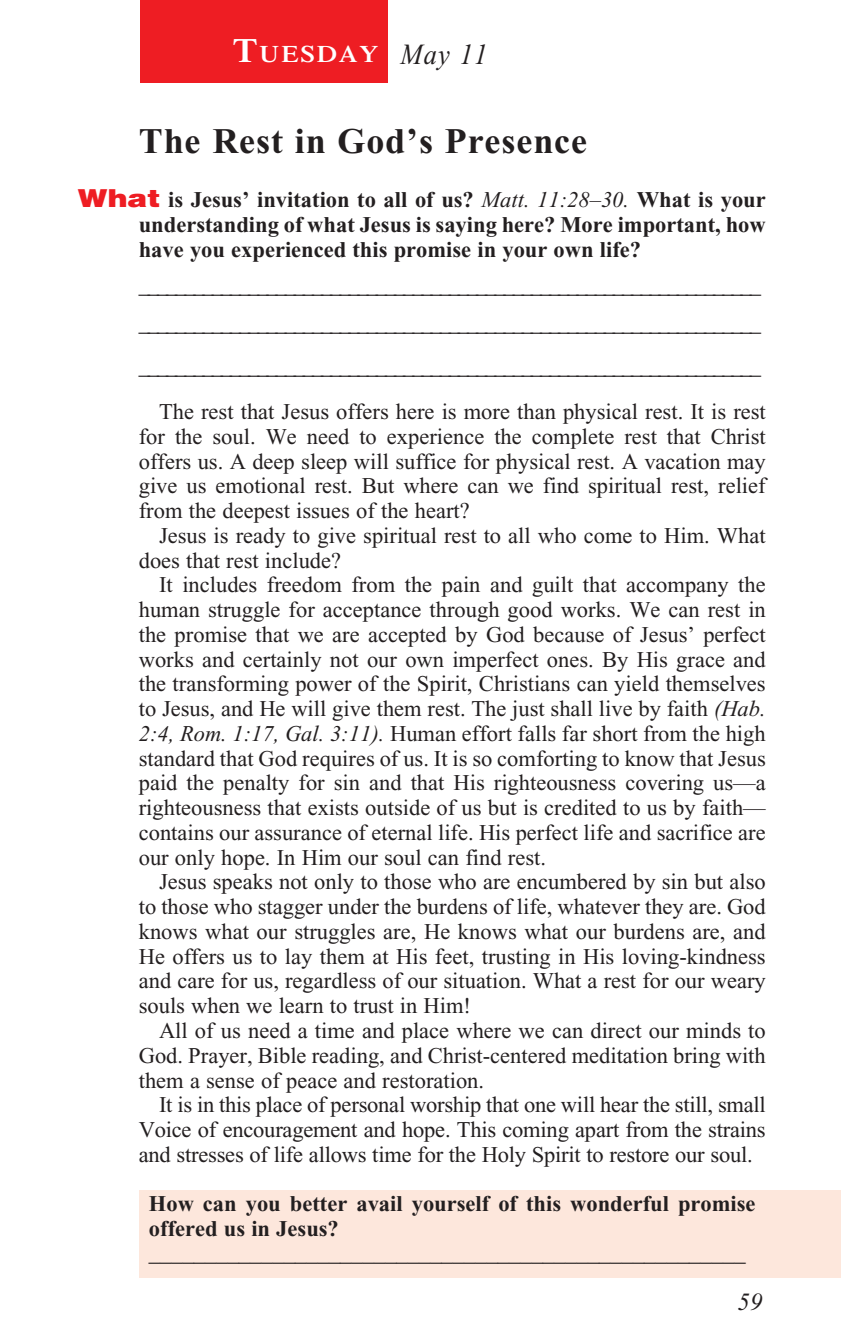
<style>
.page{position:relative;width:841px;height:1337px;background:#fff}
.page>*{position:absolute;margin:0;border:0;box-sizing:border-box;transform-origin:0 0}
._01-Daily_head{font:700 36px "Times New Roman";letter-spacing:.025em;color:#231f20}
._00-Month-Day{font:italic 29.25px "Times New Roman";color:#231f20;scale:.9 1}
.t1{font:italic 24.75px "Times New Roman";color:#231f20}
.t2{font:600 23.62px "Times";letter-spacing:.07em;color:#fff;scale:1.1 1}
._4-Body_Copy{font:22.5px/24.8px "Times New Roman";color:#231f20;text-align:justify}
.Ruled_lines_w_text{font:italic 22.5px "Times New Roman";color:#231f20}
._6-question{font:700 22.5px/24.8px "Times New Roman";color:#231f20;text-align:justify}
.x-screened_box-text{font:700 22.5px/24.8px "Times New Roman";color:#231f20}
.s1{font-size:33.75px}
.s2{font-family:"Helvetica";font-weight:900;font-size:24.75px;color:#ee1d23}
.s3{font-weight:400;font-style:italic}
.s4{font-style:italic}
</style>
<div class="page">
<div style="left:140px;top:1190px;width:700px;height:87px;background:#fde7dc"></div>
<div style="left:140px;top:0;width:247px;height:82px;background:#ee1d23"></div>
<p class="t2" style="left:232px;top:40px;width:134px"><span class="s1">T</span>UESDAY</p>
<p class="_00-Month-Day" style="left:400px;top:39px;width:98px">May 11</p>
<p class="_01-Daily_head" style="left:139px;top:121px;width:450px">The Rest in God’s Presence</p>
<p class="_6-question" style="left:139px;top:187px;width:628px;text-indent:-61px"><span class="s2">What</span> is Jesus’ invitation to all of us? <span class="s3">Matt. 11:28–30.</span> What is your understanding of what Jesus is saying here? More important, how have you experienced this promise in your own life?</p>
<p class="Ruled_lines_w_text" style="left:139px;top:273px;width:623px">____________________________________________________________________</p>
<p class="Ruled_lines_w_text" style="left:139px;top:312px;width:623px">____________________________________________________________________</p>
<p class="Ruled_lines_w_text" style="left:139px;top:354px;width:623px">____________________________________________________________________</p>
<p class="_4-Body_Copy" style="left:139px;top:399px;width:628px;text-indent:20px">The rest that Jesus offers here is more than physical rest. It is rest for the soul. We need to experience the complete rest that Christ offers us. A deep sleep will suffice for physical rest. A vacation may give us emotional rest. But where can we find spiritual rest, relief from the deepest issues of the heart?</p>
<p class="_4-Body_Copy" style="left:139px;top:523px;width:628px;text-indent:20px">Jesus is ready to give spiritual rest to all who come to Him. What does that rest include?</p>
<p class="_4-Body_Copy" style="left:139px;top:572px;width:628px;text-indent:20px">It includes freedom from the pain and guilt that accompany the human struggle for acceptance through good works. We can rest in the promise that we are accepted by God because of Jesus’ perfect works and certainly not our own imperfect ones. By His grace and the transforming power of the Spirit, Christians can yield themselves to Jesus, and He will give them rest. The just shall live by faith <span class="s4">(Hab.<br>2:4, Rom. 1:17, Gal. 3:11).</span> Human effort falls far short from the high standard that God requires of us. It is so comforting to know that Jesus paid the penalty for sin and that His righteousness covering us—a righteousness that exists outside of us but is credited to us by faith— contains our assurance of eternal life. His perfect life and sacrifice are our only hope. In Him our soul can find rest.</p>
<p class="_4-Body_Copy" style="left:139px;top:869px;width:628px;text-indent:20px">Jesus speaks not only to those who are encumbered by sin but also to those who stagger under the burdens of life, whatever they are. God knows what our struggles are, He knows what our burdens are, and He offers us to lay them at His feet, trusting in His loving-kindness and care for us, regardless of our situation. What a rest for our weary souls when we learn to trust in Him!</p>
<p class="_4-Body_Copy" style="left:139px;top:1018px;width:628px;text-indent:20px">All of us need a time and place where we can direct our minds to God. Prayer, Bible reading, and Christ-centered meditation bring with them a sense of peace and restoration.</p>
<p class="_4-Body_Copy" style="left:139px;top:1092px;width:628px;text-indent:20px">It is in this place of personal worship that one will hear the still, small Voice of encouragement and hope. This coming apart from the strains and stresses of life allows time for the Holy Spirit to restore our soul.</p>
<p class="x-screened_box-text" style="left:149px;top:1191px;width:608px">How can you better avail yourself of this wonderful promise offered us in Jesus?</p>
<p class="x-screened_box-text" style="left:149px;top:1241px;width:598px">_____________________________________________________</p>
<p class="t1" style="left:737px;top:1288px;width:26px">59</p>
</div>
